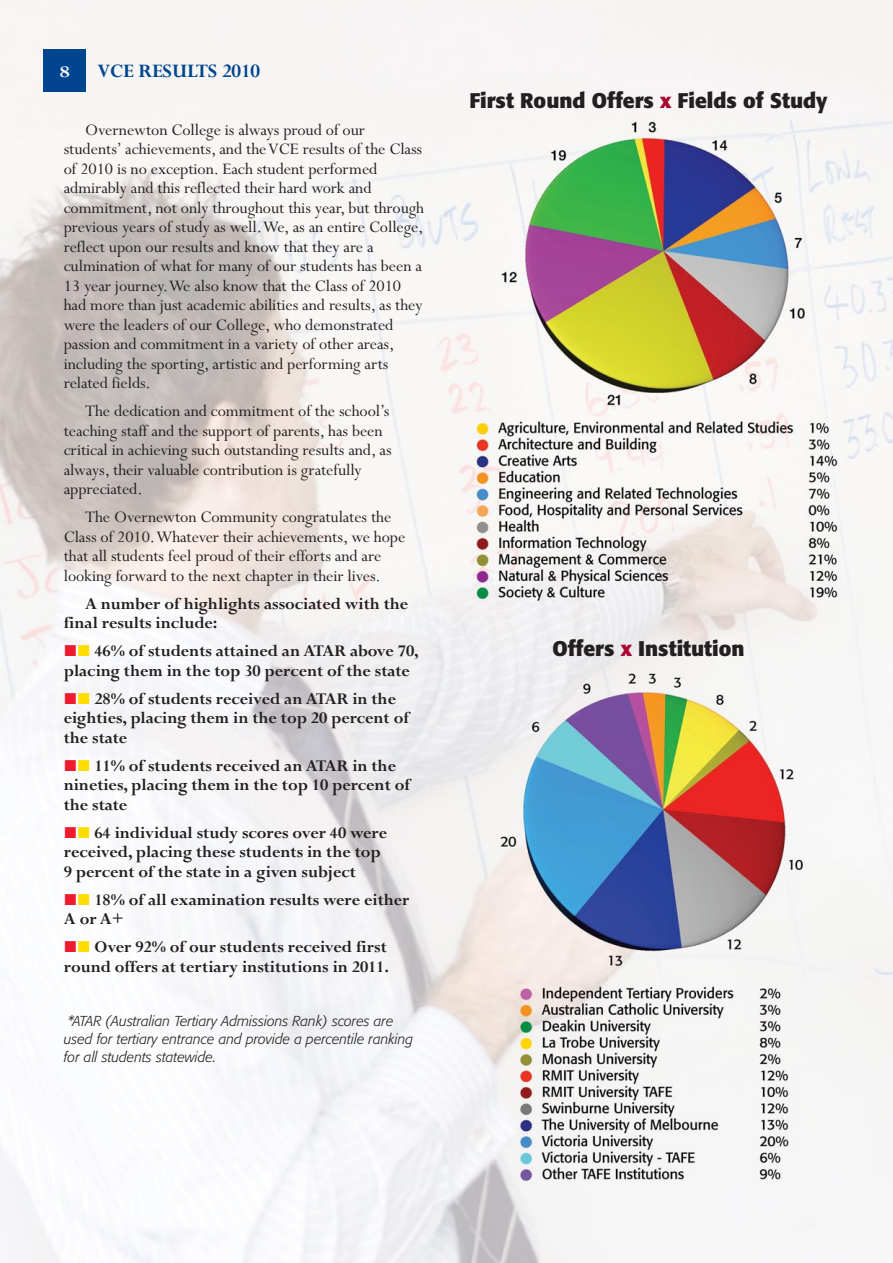
<style>
.page{position:relative;width:893px;height:1263px;background:#fff}
.page>*{position:absolute;margin:0;border:0;box-sizing:border-box;transform-origin:0 0}
.t1{font:700 21px "Formata";color:#231f20}
.t2{font:700 21px "Perpetua";letter-spacing:-.005em;color:#00458d}
.t3{font:18px/19.5px "Perpetua";letter-spacing:-.005em;color:#231f20}
.t4{font:700 18px/19.5px "Perpetua";letter-spacing:-.005em;color:#231f20}
.t5{font:700 18px "Perpetua";color:#fff;scale:1.3 1}
.t6{font:italic 300 14.25px/18px "Formata";color:#231f20}
.s1{color:#a90432}
</style>
<div class="page">
<img style="left:0;top:0;width:893px;height:1263px">
<div style="left:44px;top:50px;width:42px;height:42px;background:#00458d"></div>
<svg style="left:65px;top:645px;width:24px;height:11px"></svg>
<svg style="left:65px;top:693px;width:24px;height:11px"></svg>
<svg style="left:65px;top:760px;width:24px;height:11px"></svg>
<svg style="left:65px;top:827px;width:24px;height:11px"></svg>
<svg style="left:65px;top:894px;width:24px;height:11px"></svg>
<svg style="left:65px;top:941px;width:24px;height:11px"></svg>
<p class="t5" style="left:60px;top:66px;width:10px">8</p>
<p class="t2" style="left:97px;top:64px;width:164px">VCE RESULTS 2010</p>
<p class="t3" style="left:64px;top:122px;width:362px;text-indent:21px">Overnewton College is always proud of our students’ achievements, and the VCE results of the Class of 2010 is no exception. Each student performed admirably and this reflected their hard work and commitment, not only throughout this year, but through previous years of study as well. We, as an entire College, reflect upon our results and know that they are a culmination of what for many of our students has been a 13 year journey. We also know that the Class of 2010 had more than just academic abilities and results, as they were the leaders of our College, who demonstrated passion and commitment in a variety of other areas, including the sporting, artistic and performing arts related fields.</p>
<p class="t3" style="left:64px;top:403px;width:329px;text-indent:21px">The dedication and commitment of the school’s teaching staff and the support of parents, has been critical in achieving such outstanding results and, as always, their valuable contribution is gratefully appreciated.</p>
<p class="t3" style="left:64px;top:509px;width:343px;text-indent:21px">The Overnewton Community congratulates the Class of 2010. Whatever their achievements, we hope that all students feel proud of their efforts and are looking forward to the next chapter in their lives.</p>
<p class="t4" style="left:64px;top:596px;width:346px;text-indent:21px">A number of highlights associated with the final results include:</p>
<p class="t4" style="left:64px;top:643px;width:357px;text-indent:31px">46% of students attained an ATAR above 70, placing them in the top 30 percent of the state</p>
<p class="t4" style="left:64px;top:691px;width:347px;text-indent:31px">28% of students received an ATAR in the eighties, placing them in the top 20 percent of the state</p>
<p class="t4" style="left:64px;top:758px;width:348px;text-indent:31px">11% of students received an ATAR in the nineties, placing them in the top 10 percent of the state</p>
<p class="t4" style="left:64px;top:825px;width:325px;text-indent:31px">64 individual study scores over 40 were received, placing these students in the top<br>9 percent of the state in a given subject</p>
<p class="t4" style="left:64px;top:892px;width:347px;text-indent:31px">18% of all examination results were either<br>A or A+</p>
<p class="t4" style="left:64px;top:939px;width:327px;text-align:right">Over 92% of our students received first round offers at tertiary institutions in 2011.</p>
<p class="t6" style="left:64px;top:1013px;width:351px">*ATAR (Australian Tertiary Admissions Rank) scores are used for tertiary entrance and provide a percentile ranking for all students statewide.</p>
<p class="t1" style="left:469px;top:91px;width:360px">First Round Offers <span class="s1">x</span> Fields of Study</p>
<p class="t1" style="left:552px;top:639px;width:194px">Offers <span class="s1">x</span> Institution</p>
</div>
